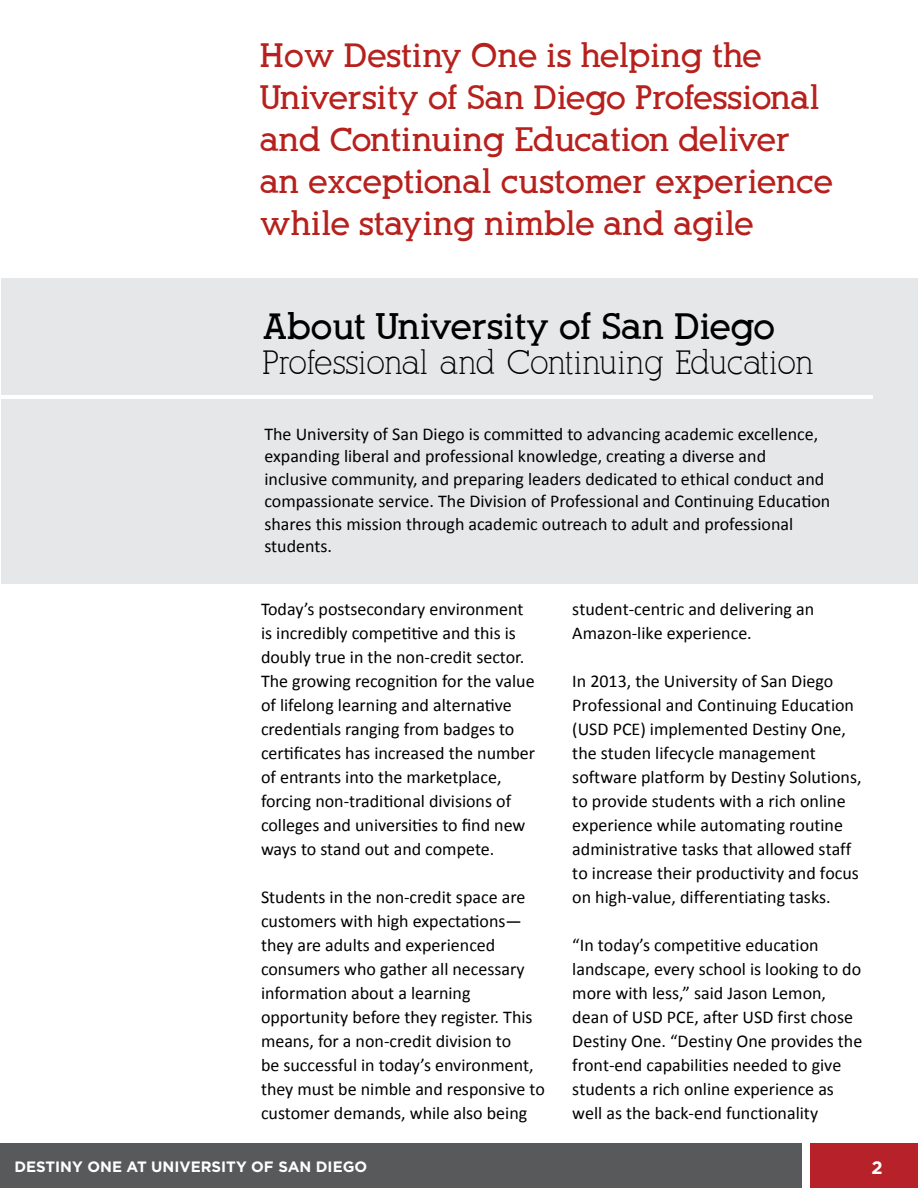
<style>
.page{position:relative;width:918px;height:1188px;background:#fff}
.page>*{position:absolute;margin:0;border:0;box-sizing:border-box;transform-origin:0 0}
.t1{font:700 36px "Alexandria FLF";color:#000}
.t2{font:700 33px/42px "Alexandria FLF";color:#b6211d}
.t3{font:33px "Alexandria FLF";color:#000}
.t4{font:18px/24px "Calibri";color:#000}
.t5{font:700 18px "Gotham";color:#fff}
.t6{font:700 15px "Gotham";color:#fff}
</style>
<div class="page">
<div style="left:1px;top:278px;width:917px;height:306px;background:#e6e7e8"></div>
<div style="left:0;top:1143px;width:802px;height:45px;background:#58595b"></div>
<div style="left:810px;top:1143px;width:108px;height:45px;background:#b6212a"></div>
<hr style="left:0;top:396px;width:872px;height:3px;background:#fff">
<h2 class="t2" style="left:260px;top:35px;width:575px">How Destiny One is helping the University of San Diego Professional and Continuing Education deliver an exceptional customer experience while staying nimble and agile</h2>
<h1 class="t1" style="left:263px;top:308px;width:514px">About University of San Diego</h1>
<h2 class="t3" style="left:263px;top:344px;width:552px">Professional and Continuing Education</h2>
<p class="t4" style="left:264px;top:422px;width:567px;line-height:22.5px">The University of San Diego is committed to advancing academic excellence, expanding liberal and professional knowledge, creating a diverse and inclusive community, and preparing leaders dedicated to ethical conduct and compassionate service. The Division of Professional and Continuing Education shares this mission through academic outreach to adult and professional students.</p>
<p class="t4" style="left:261px;top:596px;width:276px">Today’s postsecondary environment is incredibly competitive and this is doubly true in the non-credit sector.<br>The growing recognition for the value of lifelong learning and alternative credentials ranging from badges to certificates has increased the number of entrants into the marketplace, forcing non-traditional divisions of colleges and universities to find new ways to stand out and compete.</p>
<p class="t4" style="left:261px;top:884px;width:285px">Students in the non-credit space are customers with high expectations— they are adults and experienced consumers who gather all necessary information about a learning opportunity before they register. This means, for a non-credit division to<br>be successful in today’s environment, they must be nimble and responsive to customer demands, while also being</p>
<p class="t4" style="left:572px;top:596px;width:243px">student-centric and delivering an<br>Amazon-like experience.</p>
<p class="t4" style="left:572px;top:668px;width:291px">In 2013, the University of San Diego Professional and Continuing Education (USD PCE) implemented Destiny One, the studen lifecycle management software platform by Destiny Solutions, to provide students with a rich online experience while automating routine administrative tasks that allowed staff to increase their productivity and focus on high-value, differentiating tasks.</p>
<p class="t4" style="left:572px;top:932px;width:292px">“In today’s competitive education landscape, every school is looking to do more with less,” said Jason Lemon, dean of USD PCE, after USD first chose Destiny One. “Destiny One provides the front-end capabilities needed to give students a rich online experience as well as the back-end functionality</p>
<p class="t6" style="left:14px;top:1158px;width:354px">DESTINY ONE AT UNIVERSITY OF SAN DIEGO</p>
<p class="t5" style="left:871px;top:1158px;width:13px">2</p>
</div>
